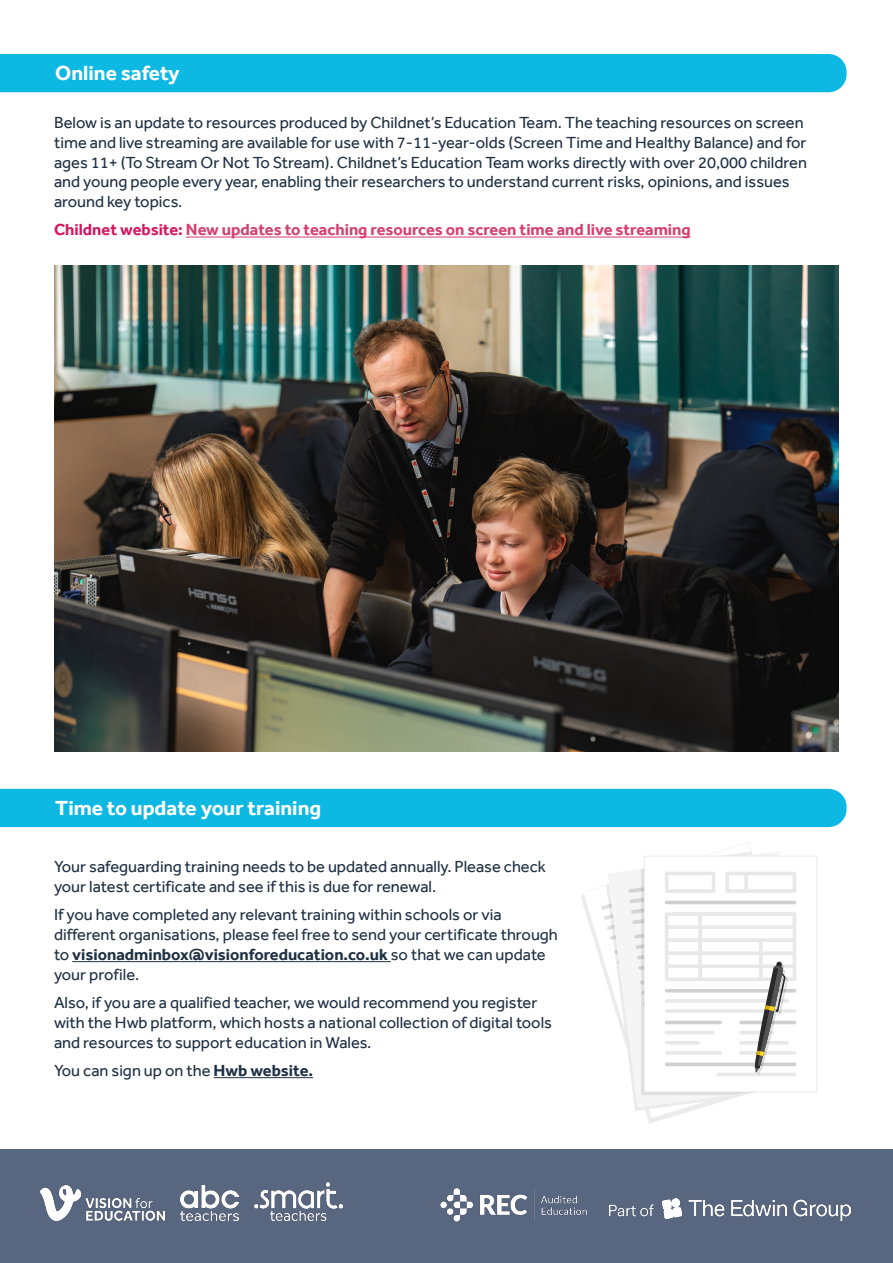
<style>
.page{position:relative;width:893px;height:1263px;background:#fff}
.page>*{position:absolute;margin:0;border:0;box-sizing:border-box;transform-origin:0 0}
.t1{font:700 21px "Effra";color:#fff}
.t2{font:16.5px/19.8px "Effra";color:#203144}
.t3{font:700 16.5px "Effra";color:#d54070}
.s1{color:#d31960}
.s2{font-weight:700}
.s3{font-weight:700;color:#203145}
</style>
<div class="page">
<hr style="left:186px;top:237px;width:505px;height:1px;background:#d54070">
<div style="left:0;top:54px;width:846px;height:38px;background:#0db9e3"></div>
<hr style="left:72px;top:961px;width:319px;height:1px;background:#203144">
<hr style="left:214px;top:1077px;width:99px;height:1px;background:#203145">
<div style="left:0;top:789px;width:846px;height:38px;background:#0db9e3"></div>
<img style="left:54px;top:266px;width:785px;height:486px">
<div style="left:0;top:1150px;width:893px;height:113px;background:#596680"></div>
<img style="left:440px;top:1188px;width:147px;height:34px">
<img style="left:610px;top:1198px;width:240px;height:22px">
<img style="left:181px;top:1186px;width:57px;height:34px">
<img style="left:255px;top:1182px;width:88px;height:38px">
<img style="left:40px;top:1186px;width:125px;height:34px">
<svg style="left:581px;top:852px;width:236px;height:271px"></svg>
<p class="t1" style="left:55px;top:61px;width:126px">Online safety</p>
<p class="t2" style="left:54px;top:112px;width:754px">Below is an update to resources produced by Childnet’s Education Team. The teaching resources on screen time and live streaming are available for use with 7-11-year-olds (Screen Time and Healthy Balance) and for ages 11+ (To Stream Or Not To Stream). Childnet’s Education Team works directly with over 20,000 children and young people every year, enabling their researchers to understand current risks, opinions, and issues around key topics.</p>
<p class="t3" style="left:54px;top:220px;width:638px"><span class="s1">Childnet website:</span> New updates to teaching resources on screen time and live streaming</p>
<p class="t1" style="left:55px;top:795px;width:268px">Time to update your training</p>
<p class="t2" style="left:54px;top:857px;width:493px">Your safeguarding training needs to be updated annually. Please check your latest certificate and see if this is due for renewal.</p>
<p class="t2" style="left:54px;top:905px;width:505px">If you have completed any relevant training within schools or via different organisations, please feel free to send your certificate through to <span class="s2">visionadminbox@visionforeducation.co.uk</span> so that we can update your profile.</p>
<p class="t2" style="left:54px;top:992px;width:499px">Also, if you are a qualified teacher, we would recommend you register with the Hwb platform, which hosts a national collection of digital tools and resources to support education in Wales.</p>
<p class="t2" style="left:54px;top:1060px;width:261px">You can sign up on the <span class="s3">Hwb website.</span></p>
</div>
